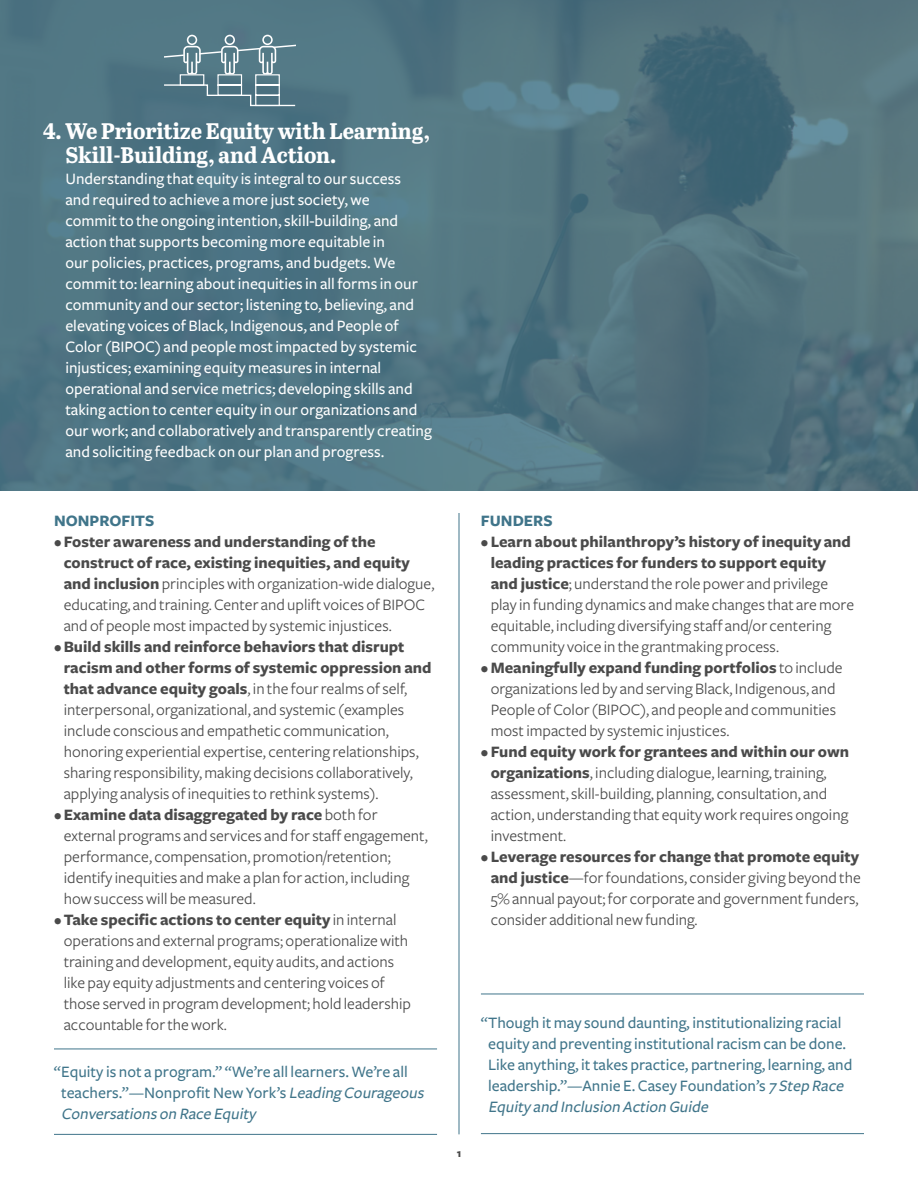
<style>
.page{position:relative;width:918px;height:1188px;background:#fff}
.page>*{position:absolute;margin:0;border:0;box-sizing:border-box;transform-origin:0 0}
.t1{font:700 22.5px/24px "Abril Titling";letter-spacing:-.005em;color:#fff}
.t2{font:16.5px/21px "Freight Sans";color:#4a4a4a}
.t3{font:500 16.5px/21px "Freight Sans";color:#fff}
.t4{font:500 16.5px/21px "Freight Sans";color:#40758a}
.t5{font:700 16.5px "Freight Sans";color:#40758a}
.t6{font:700 12px "Freight Sans";color:#4a4a4a}
.s1{font-weight:700}
.s2{font-style:italic}
</style>
<div class="page">
<svg style="left:0;top:0;width:918px;height:490px;background:#507480"></svg>
<hr style="left:459px;top:513px;width:1px;height:621px;background:#40758a">
<svg style="left:163px;top:35px;width:134px;height:72px;background:#688995"></svg>
<hr style="left:54px;top:1049px;width:383px;height:1px;background:#40758a">
<hr style="left:54px;top:1134px;width:383px;height:1px;background:#40758a">
<hr style="left:481px;top:994px;width:383px;height:1px;background:#40758a">
<hr style="left:481px;top:1133px;width:383px;height:1px;background:#40758a">
<h1 class="t1" style="left:65px;top:118px;width:366px;text-indent:-23px">4. We Prioritize Equity with Learning,<br>Skill-Building, and Action.</h1>
<p class="t3" style="left:65px;top:168px;width:368px">Understanding that equity is integral to our success<br>and required to achieve a more just society, we<br>commit to the ongoing intention, skill-building, and action that supports becoming more equitable in<br>our policies, practices, programs, and budgets. We commit to: learning about inequities in all forms in our community and our sector; listening to, believing, and elevating voices of Black, Indigenous, and People of Color (BIPOC) and people most impacted by systemic injustices; examining equity measures in internal operational and service metrics; developing skills and taking action to center equity in our organizations and our work; and collaboratively and transparently creating and soliciting feedback on our plan and progress.</p>
<p class="t5" style="left:54px;top:512px;width:102px">NONPROFITS</p>
<p class="t2" style="left:64px;top:532px;width:372px;text-indent:-10px">• <span class="s1">Foster awareness and understanding of the construct of race, existing inequities, and equity and inclusion</span> principles with organization-wide dialogue, educating, and training. Center and uplift voices of BIPOC and of people most impacted by systemic injustices.</p>
<p class="t2" style="left:64px;top:637px;width:369px;text-indent:-10px">• <span class="s1">Build skills and reinforce behaviors that disrupt racism and other forms of systemic oppression and that advance equity goals</span>, in the four realms of self, interpersonal, organizational, and systemic (examples include conscious and empathetic communication, honoring experiential expertise, centering relationships, sharing responsibility, making decisions collaboratively, applying analysis of inequities to rethink systems).</p>
<p class="t2" style="left:64px;top:805px;width:366px;text-indent:-10px">• <span class="s1">Examine data disaggregated by race</span> both for external programs and services and for staff engagement, performance, compensation, promotion/retention; identify inequities and make a plan for action, including how success will be measured.</p>
<p class="t2" style="left:64px;top:910px;width:349px;text-indent:-10px">• <span class="s1">Take specific actions to center equity</span> in internal operations and external programs; operationalize with training and development, equity audits, and actions like pay equity adjustments and centering voices of those served in program development; hold leadership accountable for the work.</p>
<p class="t4" style="left:61px;top:1062px;width:367px;text-indent:-7px">“Equity is not a program.” “We’re all learners. We’re all teachers.”—Nonprofit New York’s <span class="s2">Leading Courageous<br>Conversations on Race Equity</span></p>
<p class="t5" style="left:481px;top:512px;width:73px">FUNDERS</p>
<p class="t2" style="left:491px;top:532px;width:365px;text-indent:-10px">• <span class="s1">Learn about philanthropy’s history of inequity and leading practices for funders to support equity and justice</span>; understand the role power and privilege play in funding dynamics and make changes that are more equitable, including diversifying staff and/or centering community voice in the grantmaking process.</p>
<p class="t2" style="left:491px;top:658px;width:353px;text-indent:-10px">• <span class="s1">Meaningfully expand funding portfolios</span> to include organizations led by and serving Black, Indigenous, and People of Color (BIPOC), and people and communities most impacted by systemic injustices.</p>
<p class="t2" style="left:491px;top:742px;width:360px;text-indent:-10px">• <span class="s1">Fund equity work for grantees and within our own organizations</span>, including dialogue, learning, training, assessment, skill-building, planning, consultation, and action, understanding that equity work requires ongoing investment.</p>
<p class="t2" style="left:491px;top:847px;width:372px;text-indent:-10px">• <span class="s1">Leverage resources for change that promote equity and justice</span>—for foundations, consider giving beyond the 5% annual payout; for corporate and government funders, consider additional new funding.</p>
<p class="t6" style="left:457px;top:1147px;width:6px">1</p>
<p class="t4" style="left:488px;top:1013px;width:366px;text-indent:-7px">“Though it may sound daunting, institutionalizing racial equity and preventing institutional racism can be done.<br>Like anything, it takes practice, partnering, learning, and leadership.”—Annie E. Casey Foundation’s <span class="s2">7 Step Race Equity and Inclusion Action Guide</span></p>
</div>
